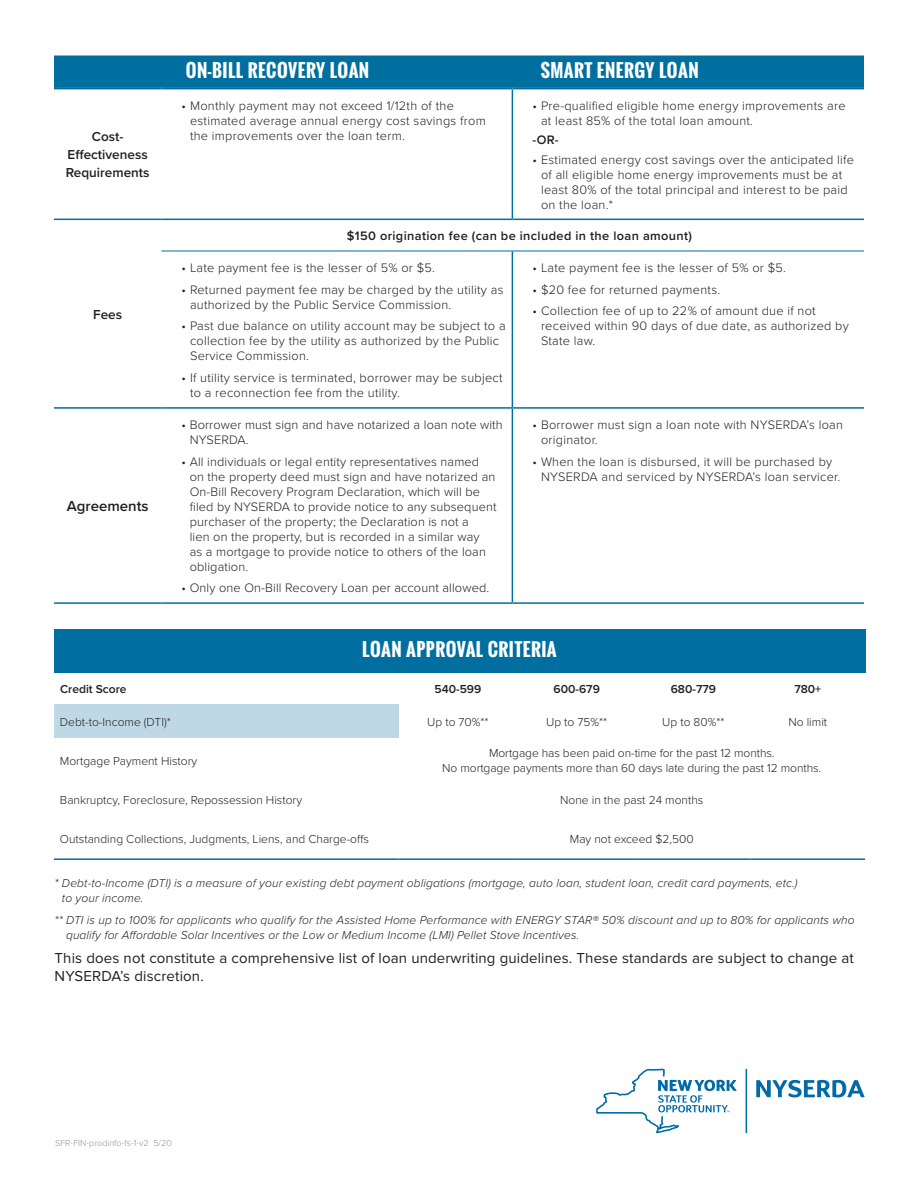
<style>
.page{position:relative;width:918px;height:1188px;background:#fff}
.page>*{position:absolute;margin:0;border:0;box-sizing:border-box;transform-origin:0 0}
.t1{font:700 18px "Oswald";letter-spacing:.025em;color:#fff}
.t2{font:15px/18px "Proxima Nova";letter-spacing:.01em;color:#231f20}
.t3{font:600 15px "Proxima Nova";color:#231f20}
.t4{font:600 13.5px/18px "Proxima Nova";color:#231f20;text-align:center}
.t5{font:300 12.75px/15px "Proxima Nova";letter-spacing:.02em;color:#231f20}
.t6{font:600 12.75px "Proxima Nova";letter-spacing:.03em;color:#231f20}
.t7{font:italic 300 12px/15px "Proxima Nova";letter-spacing:.01em;color:#231f20}
.t8{font:300 12px "Proxima Nova";color:#231f20}
.t9{font:600 12px "Proxima Nova";color:#231f20}
.t10{font:300 9px "Proxima Nova";color:#919396}
</style>
<div class="page">
<hr style="left:161px;top:251px;width:351px;height:1px;background:#006fa0">
<hr style="left:512px;top:251px;width:1px;height:156px;background:#006fa0">
<hr style="left:512px;top:251px;width:352px;height:1px;background:#006fa0">
<hr style="left:54px;top:407px;width:107px;height:2px;background:#006fa0">
<hr style="left:54px;top:602px;width:107px;height:2px;background:#006fa0">
<hr style="left:161px;top:407px;width:351px;height:2px;background:#006fa0">
<hr style="left:161px;top:602px;width:351px;height:2px;background:#006fa0">
<hr style="left:512px;top:409px;width:1px;height:193px;background:#006fa0">
<hr style="left:512px;top:407px;width:352px;height:2px;background:#006fa0">
<hr style="left:512px;top:602px;width:352px;height:2px;background:#006fa0">
<hr style="left:54px;top:88px;width:107px;height:1px;background:#006fa0">
<hr style="left:54px;top:219px;width:107px;height:1px;background:#006fa0">
<hr style="left:161px;top:88px;width:351px;height:1px;background:#006fa0">
<hr style="left:161px;top:219px;width:351px;height:1px;background:#006fa0">
<hr style="left:512px;top:89px;width:1px;height:130px;background:#006fa0">
<hr style="left:512px;top:88px;width:352px;height:1px;background:#006fa0">
<hr style="left:512px;top:219px;width:352px;height:1px;background:#006fa0">
<div style="left:54px;top:56px;width:810px;height:30px;background:#006fa0"></div>
<hr style="left:54px;top:86px;width:107px;height:2px;background:#006fa0">
<hr style="left:161px;top:86px;width:351px;height:2px;background:#006fa0">
<hr style="left:512px;top:86px;width:352px;height:2px;background:#006fa0">
<div style="left:54px;top:629px;width:811px;height:43px;background:#006fa0"></div>
<div style="left:54px;top:705px;width:345px;height:33px;background:#bed9e5"></div>
<hr style="left:54px;top:858px;width:345px;height:2px;background:#006fa0">
<hr style="left:399px;top:858px;width:118px;height:2px;background:#006fa0">
<hr style="left:517px;top:858px;width:119px;height:2px;background:#006fa0">
<hr style="left:636px;top:858px;width:115px;height:2px;background:#006fa0">
<hr style="left:751px;top:858px;width:114px;height:2px;background:#006fa0">
<svg style="left:756px;top:1080px;width:109px;height:17px"></svg>
<hr style="left:746px;top:1069px;width:1px;height:64px;background:#006ba7">
<svg style="left:596px;top:1069px;width:141px;height:64px"></svg>
<p class="t4" style="left:66px;top:127px;width:85px">Cost-<br>Effectiveness<br>Requirements</p>
<p class="t4" style="left:93px;top:305px;width:30px">Fees</p>
<p class="t3" style="left:67px;top:495px;width:83px">Agreements</p>
<h1 class="t1" style="left:186px;top:57px;width:185px">ON-BILL RECOVERY LOAN</h1>
<h1 class="t1" style="left:541px;top:57px;width:159px">SMART ENERGY LOAN</h1>
<p class="t5" style="left:190px;top:97px;width:297px;text-indent:-8px">• Monthly payment may not exceed 1/12th of the estimated average annual energy cost savings from the improvements over the loan term.</p>
<p class="t5" style="left:541px;top:97px;width:306px;text-indent:-8px">• Pre-qualified eligible home energy improvements are at least 85% of the total loan amount.</p>
<p class="t6" style="left:533px;top:130px;width:28px">-OR-</p>
<p class="t5" style="left:541px;top:151px;width:315px;text-indent:-8px">• Estimated energy cost savings over the anticipated life of all eligible home energy improvements must be at least 80% of the total principal and interest to be paid on the loan.*</p>
<p class="t6" style="left:347px;top:226px;width:347px">$150 origination fee (can be included in the loan amount)</p>
<p class="t5" style="left:182px;top:259px;width:255px">• Late payment fee is the lesser of 5% or $5.</p>
<p class="t5" style="left:190px;top:281px;width:315px;text-indent:-8px">• Returned payment fee may be charged by the utility as authorized by the Public Service Commission.</p>
<p class="t5" style="left:190px;top:318px;width:317px;text-indent:-8px">• Past due balance on utility account may be subject to a collection fee by the utility as authorized by the Public<br>Service Commission.</p>
<p class="t5" style="left:190px;top:370px;width:314px;text-indent:-8px">• If utility service is terminated, borrower may be subject to a reconnection fee from the utility.</p>
<p class="t5" style="left:533px;top:259px;width:255px">• Late payment fee is the lesser of 5% or $5.</p>
<p class="t5" style="left:533px;top:281px;width:189px">• $20 fee for returned payments.</p>
<p class="t5" style="left:541px;top:303px;width:309px;text-indent:-8px">• Collection fee of up to 22% of amount due if not received within 90 days of due date, as authorized by<br>State law.</p>
<p class="t5" style="left:190px;top:416px;width:315px;text-indent:-8px">• Borrower must sign and have notarized a loan note with<br>NYSERDA.</p>
<p class="t5" style="left:190px;top:453px;width:308px;text-indent:-8px">• All individuals or legal entity representatives named on the property deed must sign and have notarized an On-Bill Recovery Program Declaration, which will be filed by NYSERDA to provide notice to any subsequent purchaser of the property; the Declaration is not a<br>lien on the property, but is recorded in a similar way<br>as a mortgage to provide notice to others of the loan obligation.</p>
<p class="t5" style="left:182px;top:580px;width:309px">• Only one On-Bill Recovery Loan per account allowed.</p>
<p class="t5" style="left:541px;top:416px;width:304px;text-indent:-8px">• Borrower must sign a loan note with NYSERDA’s loan originator.</p>
<p class="t5" style="left:541px;top:453px;width:301px;text-indent:-8px">• When the loan is disbursed, it will be purchased by<br>NYSERDA and serviced by NYSERDA’s loan servicer.</p>
<p class="t1" style="left:362px;top:636px;width:196px">LOAN APPROVAL CRITERIA</p>
<p class="t9" style="left:60px;top:680px;width:68px">Credit Score</p>
<p class="t9" style="left:435px;top:680px;width:48px">540-599</p>
<p class="t9" style="left:554px;top:680px;width:48px">600-679</p>
<p class="t9" style="left:671px;top:680px;width:47px">680-779</p>
<p class="t9" style="left:794px;top:680px;width:28px">780+</p>
<p class="t8" style="left:60px;top:713px;width:112px">Debt-to-Income (DTI)*</p>
<p class="t8" style="left:427px;top:713px;width:63px">Up to 70%**</p>
<p class="t8" style="left:546px;top:713px;width:63px">Up to 75%**</p>
<p class="t8" style="left:662px;top:713px;width:64px">Up to 80%**</p>
<p class="t8" style="left:788px;top:713px;width:40px">No limit</p>
<p class="t8" style="left:489px;top:744px;width:287px">Mortgage has been paid on-time for the past 12 months.</p>
<p class="t8" style="left:60px;top:752px;width:139px">Mortgage Payment History</p>
<p class="t8" style="left:442px;top:759px;width:380px">No mortgage payments more than 60 days late during the past 12 months.</p>
<p class="t8" style="left:60px;top:791px;width:244px">Bankruptcy, Foreclosure, Repossession History</p>
<p class="t8" style="left:560px;top:791px;width:145px">None in the past 24 months</p>
<p class="t8" style="left:60px;top:830px;width:311px">Outstanding Collections, Judgments, Liens, and Charge-offs</p>
<p class="t8" style="left:570px;top:830px;width:125px">May not exceed $2,500</p>
<p class="t7" style="left:62px;top:876px;width:737px;text-indent:-7px">* Debt-to-Income (DTI) is a measure of your existing debt payment obligations (mortgage, auto loan, student loan, credit card payments, etc.) to your income.</p>
<p class="t7" style="left:66px;top:912px;width:790px;text-indent:-12px">** DTI is up to 100% for applicants who qualify for the Assisted Home Performance with ENERGY STAR® 50% discount and up to 80% for applicants who qualify for Affordable Solar Incentives or the Low or Medium Income (LMI) Pellet Stove Incentives.</p>
<p class="t2" style="left:55px;top:950px;width:801px">This does not constitute a comprehensive list of loan underwriting guidelines. These standards are subject to change at<br>NYSERDA’s discretion.</p>
<p class="t10" style="left:55px;top:1137px;width:118px">SFR-FIN-prodinfo-fs-1-v2 5/20</p>
</div>
